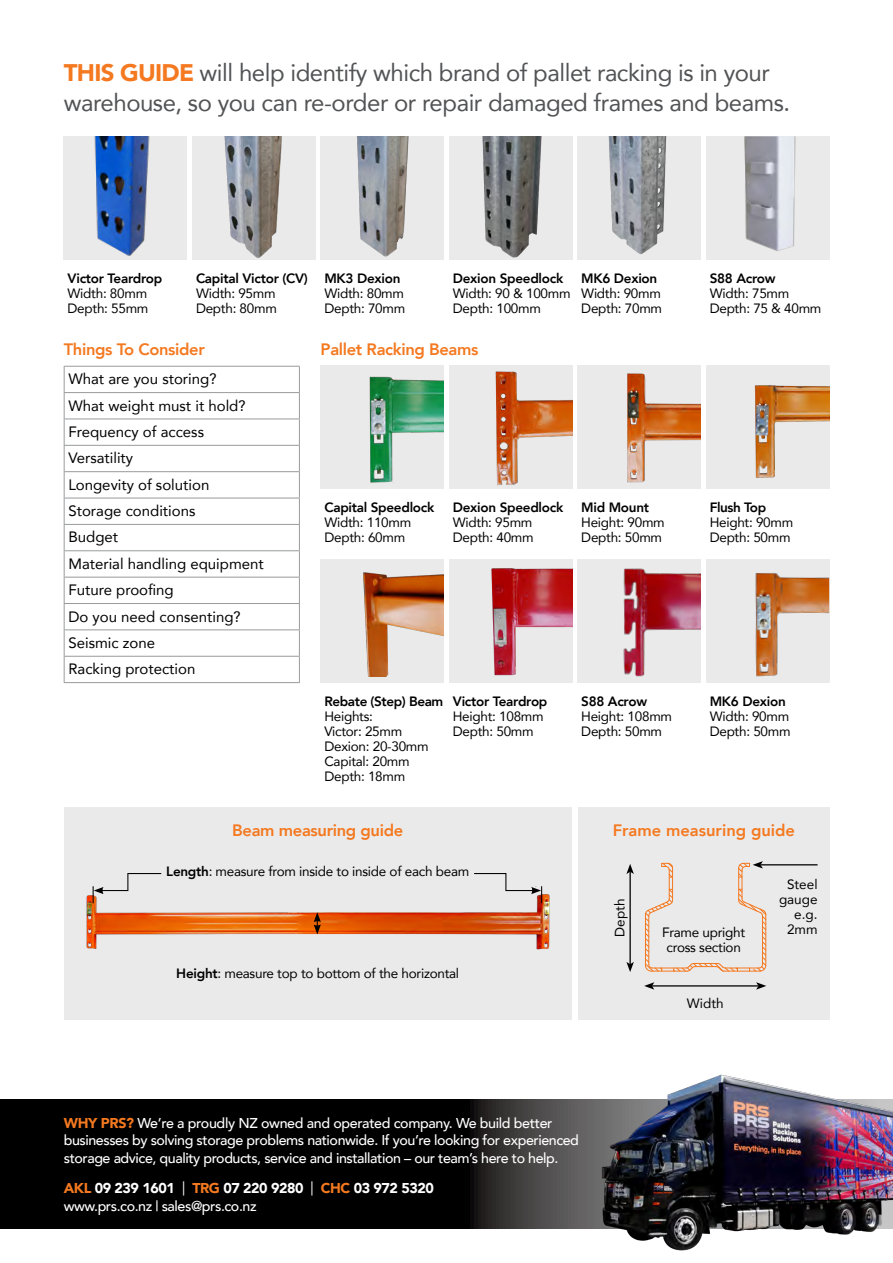
<style>
.page{position:relative;width:893px;height:1263px;background:#fff}
.page>*{position:absolute;margin:0;border:0;box-sizing:border-box;transform-origin:0 0}
.t1{font:24px/30px "Avenir";letter-spacing:-.02em;color:#525355}
.t2{font:800 16.5px "Avenir";letter-spacing:-.02em;color:#f47920}
.t3{font:800 16.5px "Avenir";color:#f47920}
.t4{font:15px "Avenir";color:#000}
.t5{font:500 14.25px/17.2px "Avenir";letter-spacing:-.03em;color:#fff}
.t6{font:13.5px/15px "Avenir";letter-spacing:-.02em;color:#000}
.t7{font:13.5px/15px "Avenir";color:#000;text-align:right}
.s1{font-weight:900;color:#f47920}
.s2{font-weight:800}
.s3{font-weight:900}
.s4{font-weight:400}
</style>
<div class="page">
<svg style="left:0;top:1099px;width:584px;height:130px;background:#0c0c0c"></svg>
<img style="left:64px;top:136px;width:123px;height:124px">
<div style="left:192px;top:136px;width:123px;height:124px;background:#ebeaea"></div>
<img style="left:224px;top:136px;width:58px;height:122px">
<img style="left:321px;top:136px;width:123px;height:124px">
<div style="left:449px;top:136px;width:123px;height:124px;background:#ebeaea"></div>
<img style="left:482px;top:136px;width:60px;height:122px">
<img style="left:577px;top:136px;width:124px;height:124px">
<img style="left:707px;top:136px;width:121px;height:124px">
<img style="left:584px;top:1074px;width:309px;height:177px">
<div style="left:577px;top:365px;width:124px;height:124px;background:#ebeaea"></div>
<img style="left:627px;top:373px;width:74px;height:110px">
<div style="left:706px;top:365px;width:123px;height:124px;background:#ebeaea"></div>
<img style="left:754px;top:385px;width:75px;height:93px">
<div style="left:321px;top:365px;width:123px;height:124px;background:#ebeaea"></div>
<img style="left:369px;top:376px;width:75px;height:107px">
<div style="left:449px;top:365px;width:123px;height:124px;background:#ebeaea"></div>
<img style="left:495px;top:371px;width:77px;height:115px">
<div style="left:449px;top:560px;width:123px;height:123px;background:#ebeaea"></div>
<img style="left:491px;top:568px;width:81px;height:108px">
<img style="left:577px;top:560px;width:124px;height:123px">
<img style="left:708px;top:560px;width:121px;height:123px">
<div style="left:321px;top:560px;width:123px;height:123px;background:#ebeaea"></div>
<img style="left:363px;top:572px;width:81px;height:104px">
<div style="left:64px;top:807px;width:508px;height:213px;background:#ebeaea"></div>
<img style="left:86px;top:886px;width:464px;height:64px">
<svg style="left:314px;top:912px;width:7px;height:22px"></svg>
<div style="left:578px;top:807px;width:252px;height:213px;background:#ebeaea"></div>
<hr style="left:629px;top:872px;width:2px;height:92px;background:#000">
<svg style="left:626px;top:864px;width:8px;height:10px"></svg>
<svg style="left:626px;top:962px;width:8px;height:10px"></svg>
<hr style="left:652px;top:985px;width:106px;height:1px;background:#000">
<svg style="left:756px;top:982px;width:10px;height:8px"></svg>
<svg style="left:644px;top:982px;width:10px;height:8px"></svg>
<hr style="left:760px;top:864px;width:57px;height:1px;background:#000">
<svg style="left:645px;top:861px;width:122px;height:111px"></svg>
<svg style="left:93px;top:873px;width:69px;height:30px"></svg>
<svg style="left:473px;top:873px;width:69px;height:30px"></svg>
<hr style="left:64px;top:366px;width:236px;height:1px;background:#989a9c">
<hr style="left:64px;top:392px;width:236px;height:1px;background:#989a9c">
<hr style="left:64px;top:419px;width:236px;height:1px;background:#989a9c">
<hr style="left:64px;top:445px;width:236px;height:1px;background:#989a9c">
<hr style="left:64px;top:471px;width:236px;height:1px;background:#989a9c">
<hr style="left:64px;top:498px;width:236px;height:1px;background:#989a9c">
<hr style="left:64px;top:524px;width:236px;height:1px;background:#989a9c">
<hr style="left:64px;top:550px;width:236px;height:1px;background:#989a9c">
<hr style="left:64px;top:577px;width:236px;height:1px;background:#989a9c">
<hr style="left:64px;top:603px;width:236px;height:1px;background:#989a9c">
<hr style="left:64px;top:629px;width:236px;height:1px;background:#989a9c">
<hr style="left:64px;top:656px;width:236px;height:1px;background:#989a9c">
<svg style="left:64px;top:367px;width:1px;height:315px"></svg>
<svg style="left:299px;top:367px;width:1px;height:315px"></svg>
<hr style="left:64px;top:682px;width:236px;height:1px;background:#989a9c">
<p class="t1" style="left:64px;top:57px;width:728px"><span class="s1">THIS GUIDE</span> will help identify which brand of pallet racking is in your warehouse, so you can re-order or repair damaged frames and beams.</p>
<p class="t6" style="left:68px;top:270px;width:96px"><span class="s2">Victor Teardrop<br></span>Width: 80mm<br>Depth: 55mm</p>
<p class="t6" style="left:196px;top:270px;width:113px"><span class="s2">Capital Victor (CV)<br></span>Width: 95mm<br>Depth: 80mm</p>
<p class="t6" style="left:324px;top:270px;width:82px"><span class="s2">MK3 Dexion<br></span>Width: 80mm<br>Depth: 70mm</p>
<p class="t6" style="left:581px;top:270px;width:82px"><span class="s2">MK6 Dexion<br></span>Width: 90mm<br>Depth: 70mm</p>
<p class="t6" style="left:710px;top:270px;width:113px"><span class="s2">S88 Acrow<br></span>Width: 75mm<br>Depth: 75 &amp; 40mm</p>
<p class="t6" style="left:453px;top:270px;width:119px"><span class="s2">Dexion Speedlock<br></span>Width: 90 &amp; 100mm<br>Depth: 100mm</p>
<p class="t2" style="left:64px;top:337px;width:143px">Things To Consider</p>
<p class="t4" style="left:68px;top:367px;width:150px">What are you storing?</p>
<p class="t4" style="left:68px;top:393px;width:179px">What weight must it hold?</p>
<p class="t4" style="left:68px;top:420px;width:137px">Frequency of access</p>
<p class="t4" style="left:68px;top:446px;width:66px">Versatility</p>
<p class="t4" style="left:68px;top:472px;width:142px">Longevity of solution</p>
<p class="t4" style="left:68px;top:499px;width:129px">Storage conditions</p>
<p class="t4" style="left:68px;top:525px;width:51px">Budget</p>
<p class="t4" style="left:68px;top:552px;width:197px">Material handling equipment</p>
<p class="t4" style="left:68px;top:578px;width:107px">Future proofing</p>
<p class="t4" style="left:68px;top:604px;width:174px">Do you need consenting?</p>
<p class="t4" style="left:68px;top:631px;width:88px">Seismic zone</p>
<p class="t4" style="left:68px;top:657px;width:129px">Racking protection</p>
<p class="t2" style="left:321px;top:337px;width:159px">Pallet Racking Beams</p>
<p class="t6" style="left:324px;top:500px;width:111px"><span class="s2">Capital Speedlock<br></span>Width: 110mm<br>Depth: 60mm</p>
<p class="t6" style="left:453px;top:500px;width:112px"><span class="s2">Dexion Speedlock<br></span>Width: 95mm<br>Depth: 40mm</p>
<p class="t6" style="left:581px;top:500px;width:85px"><span class="s2">Mid Mount<br></span>Height: 90mm<br>Depth: 50mm</p>
<p class="t6" style="left:710px;top:500px;width:85px"><span class="s2">Flush Top<br></span>Height: 90mm<br>Depth: 50mm</p>
<p class="t6" style="left:324px;top:694px;width:120px"><span class="s2">Rebate (Step) Beam<br></span>Heights:<br>Victor: 25mm<br>Dexion: 20-30mm<br>Capital: 20mm<br>Depth: 18mm</p>
<p class="t6" style="left:581px;top:694px;width:92px"><span class="s2">S88 Acrow<br></span>Height: 108mm<br>Depth: 50mm</p>
<p class="t6" style="left:710px;top:694px;width:82px"><span class="s2">MK6 Dexion<br></span>Width: 90mm<br>Depth: 50mm</p>
<p class="t6" style="left:453px;top:694px;width:96px"><span class="s2">Victor Teardrop<br></span>Height: 108mm<br>Depth: 50mm</p>
<p class="t2" style="left:232px;top:817px;width:172px">Beam measuring guide</p>
<p class="t6" style="left:166px;top:864px;width:304px"><span class="s2">Length</span>: measure from inside to inside of each beam</p>
<p class="t6" style="left:176px;top:965px;width:284px"><span class="s2">Height</span>: measure top to bottom of the horizontal</p>
<p class="t3" style="left:613px;top:817px;width:184px">Frame measuring guide</p>
<p class="t6" style="left:612px;top:937px;width:40px;rotate:-90deg">Depth</p>
<p class="t7" style="left:779px;top:877px;width:40px">Steel gauge e.g.</p>
<p class="t6" style="left:662px;top:924px;width:85px">Frame upright</p>
<p class="t6" style="left:787px;top:922px;width:32px">2mm</p>
<p class="t6" style="left:666px;top:939px;width:76px">cross section</p>
<p class="t6" style="left:687px;top:996px;width:38px">Width</p>
<p class="t5" style="left:64px;top:1114px;width:517px"><span class="s1">WHY PRS?</span> We’re a proudly NZ owned and operated company. We build better businesses by solving storage problems nationwide. If you’re looking for experienced storage advice, quality products, service and installation – our team’s here to help.</p>
<p class="t5" style="left:64px;top:1179px;width:372px"><span class="s1">AKL</span> <span class="s3">09 239 1601</span> <span class="s4">|</span> <span class="s1">TRG</span> <span class="s3">07 220 9280</span> <span class="s4">|</span> <span class="s1">CHC</span> <span class="s3">03 972 5320 </span>www.prs.co.nz | sales@prs.co.nz</p>
</div>
